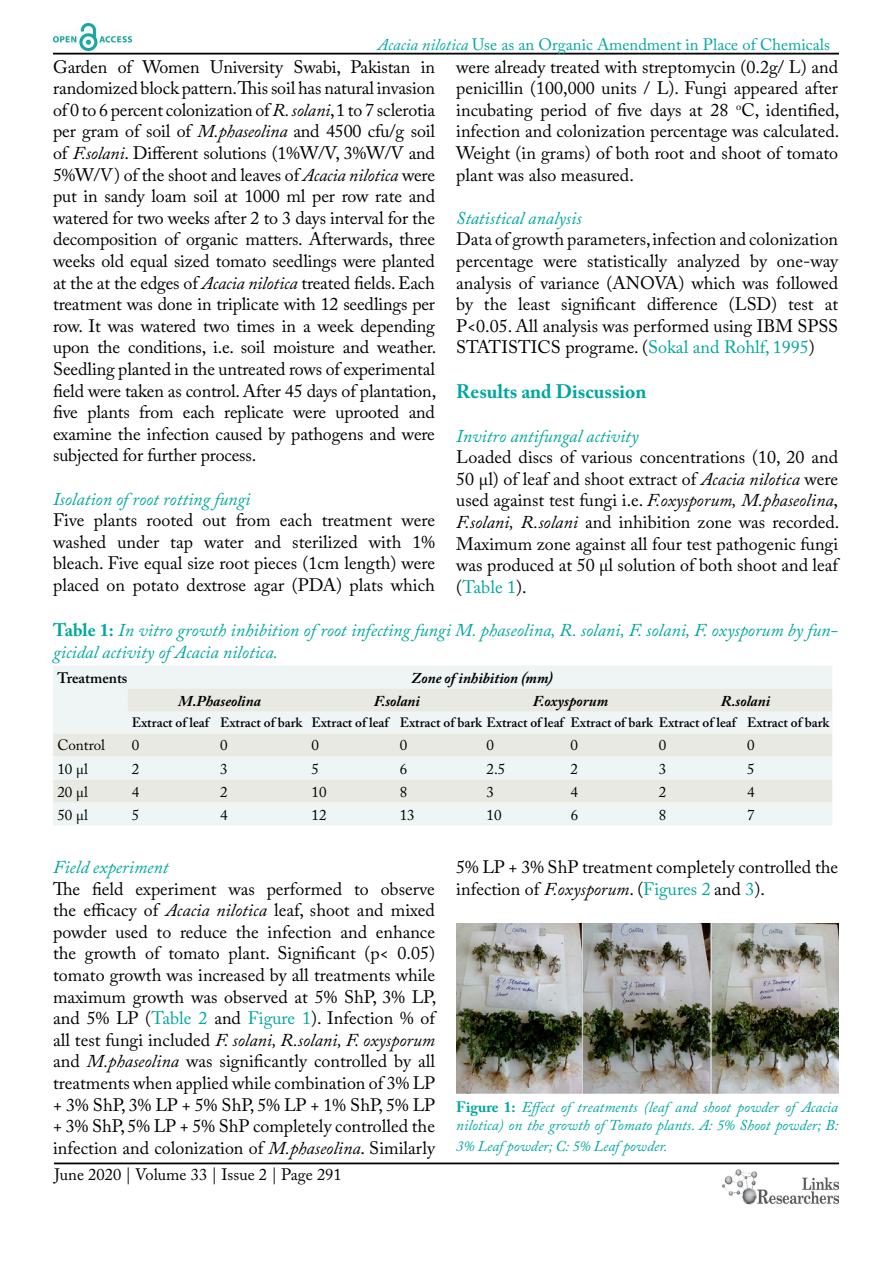
<style>
.page{position:relative;width:893px;height:1263px;background:#fff}
.page>*{position:absolute;margin:0;border:0;box-sizing:border-box;transform-origin:0 0}
.t1{font:700 19.5px "Adobe Caslon Pro";color:#00a79e}
.t2{font:18px/21.6px "Adobe Caslon Pro";color:#000;text-align:justify}
.t3{font:italic 18px/21.6px "Adobe Caslon Pro";color:#00a79e}
.t4{font:16.5px "Adobe Caslon Pro";color:#00a79e}
.t5{font:16.5px "Adobe Caslon Pro";color:#000}
.t6{font:italic 15px/18px "Adobe Caslon Pro";color:#00a79e}
.t7{font:italic 700 15px "Adobe Caslon Pro";color:#000}
.t8{font:15px "Adobe Caslon Pro";color:#000}
.t9{font:600 15px "Adobe Caslon Pro";color:#000}
.t10{font:600 13.5px "Adobe Caslon Pro";color:#000}
.s1{font-style:italic}
.s2{color:#00a79e}
.s3{font-weight:700;font-style:normal}
</style>
<div class="page">
<hr style="left:53px;top:53px;width:786px;height:2px;background:#000">
<hr style="left:54px;top:1162px;width:785px;height:2px;background:#000">
<img style="left:53px;top:24px;width:78px;height:27px">
<img style="left:722px;top:1169px;width:117px;height:36px">
<div style="left:53px;top:666px;width:779px;height:159px;background:#eef5f4"></div>
<svg style="left:53px;top:688px;width:779px;height:114px;background:#ebeeea"></svg>
<img style="left:456px;top:923px;width:382px;height:170px">
<p class="t4" style="left:378px;top:35px;width:454px"><span class="s1">Acacia nilotica</span> Use as an Organic Amendment in Place of Chemicals</p>
<p class="t2" style="left:456px;top:56px;width:385px">were already treated with streptomycin (0.2g/ L) and penicillin (100,000 units / L). Fungi appeared after incubating period of five days at 28 <sup>o</sup>C, identified, infection and colonization percentage was calculated.<br>Weight (in grams) of both root and shoot of tomato plant was also measured.</p>
<p class="t3" style="left:456px;top:207px;width:127px">Statistical analysis</p>
<p class="t2" style="left:456px;top:228px;width:383px">Data of growth parameters, infection and colonization percentage were statistically analyzed by one-way analysis of variance (ANOVA) which was followed by the least significant difference (LSD) test at P&lt;0.05. All analysis was performed using IBM SPSS STATISTICS programe. (<span class="s2">Sokal and Rohlf, 1995</span>)</p>
<p class="t1" style="left:456px;top:380px;width:192px">Results and Discussion</p>
<p class="t3" style="left:456px;top:425px;width:184px">Invitro antifungal activity</p>
<p class="t2" style="left:456px;top:446px;width:385px">Loaded discs of various concentrations (10, 20 and 50 μl) of leaf and shoot extract of <span class="s1">Acacia nilotica</span> were used against test fungi i.e. <span class="s1">F.oxysporum, M.phaseolina</span>, <span class="s1">F.solani, R.solani</span> and inhibition zone was recorded.<br>Maximum zone against all four test pathogenic fungi was produced at 50 μl solution of both shoot and leaf (<span class="s2">Table 1</span>).</p>
<p class="t3" style="left:53px;top:619px;width:786px"><span class="s3">Table 1:</span> In vitro growth inhibition of root infecting fungi M. phaseolina, R. solani, F. solani, F. oxysporum by fun&shy;gicidal activity of Acacia nilotica.</p>
<p class="t9" style="left:57px;top:668px;width:72px">Treatments</p>
<p class="t7" style="left:411px;top:668px;width:144px">Zone of inhibition (mm)</p>
<p class="t7" style="left:178px;top:691px;width:84px">M.Phaseolina</p>
<p class="t7" style="left:374px;top:691px;width:48px">F.solani</p>
<p class="t7" style="left:533px;top:691px;width:77px">F.oxysporum</p>
<p class="t7" style="left:721px;top:691px;width:51px">R.solani</p>
<p class="t10" style="left:132px;top:715px;width:699px">Extract of leaf Extract of bark Extract of leaf Extract of bark Extract of leaf Extract of bark Extract of leaf Extract of bark</p>
<p class="t8" style="left:57px;top:736px;width:49px">Control</p>
<p class="t8" style="left:132px;top:736px;width:9px">0</p>
<p class="t8" style="left:220px;top:736px;width:9px">0</p>
<p class="t8" style="left:311px;top:736px;width:9px">0</p>
<p class="t8" style="left:400px;top:736px;width:9px">0</p>
<p class="t8" style="left:487px;top:736px;width:9px">0</p>
<p class="t8" style="left:571px;top:736px;width:9px">0</p>
<p class="t8" style="left:659px;top:736px;width:9px">0</p>
<p class="t8" style="left:747px;top:736px;width:9px">0</p>
<p class="t8" style="left:57px;top:759px;width:32px">10 μl</p>
<p class="t8" style="left:132px;top:759px;width:9px">2</p>
<p class="t8" style="left:220px;top:759px;width:9px">3</p>
<p class="t8" style="left:312px;top:759px;width:9px">5</p>
<p class="t8" style="left:400px;top:759px;width:9px">6</p>
<p class="t8" style="left:487px;top:759px;width:20px">2.5</p>
<p class="t8" style="left:571px;top:759px;width:9px">2</p>
<p class="t8" style="left:659px;top:759px;width:9px">3</p>
<p class="t8" style="left:747px;top:759px;width:9px">5</p>
<p class="t8" style="left:57px;top:782px;width:32px">20 μl</p>
<p class="t8" style="left:132px;top:782px;width:9px">4</p>
<p class="t8" style="left:220px;top:782px;width:9px">2</p>
<p class="t8" style="left:312px;top:782px;width:16px">10</p>
<p class="t8" style="left:400px;top:782px;width:9px">8</p>
<p class="t8" style="left:487px;top:782px;width:9px">3</p>
<p class="t8" style="left:571px;top:782px;width:9px">4</p>
<p class="t8" style="left:659px;top:782px;width:9px">2</p>
<p class="t8" style="left:747px;top:782px;width:9px">4</p>
<p class="t8" style="left:57px;top:806px;width:32px">50 μl</p>
<p class="t8" style="left:132px;top:806px;width:9px">5</p>
<p class="t8" style="left:220px;top:806px;width:9px">4</p>
<p class="t8" style="left:312px;top:806px;width:16px">12</p>
<p class="t8" style="left:400px;top:806px;width:16px">13</p>
<p class="t8" style="left:487px;top:806px;width:16px">10</p>
<p class="t8" style="left:571px;top:806px;width:9px">6</p>
<p class="t8" style="left:659px;top:806px;width:9px">8</p>
<p class="t8" style="left:747px;top:806px;width:9px">7</p>
<p class="t3" style="left:53px;top:856px;width:117px">Field experiment</p>
<p class="t2" style="left:53px;top:878px;width:385px">The field experiment was performed to observe the efficacy of <span class="s1">Acacia nilotica</span> leaf, shoot and mixed powder used to reduce the infection and enhance the growth of tomato plant. Significant (p&lt; 0.05) tomato growth was increased by all treatments while maximum growth was observed at 5% ShP, 3% LP, and 5% LP (<span class="s2">Table 2</span> and <span class="s2">Figure 1</span>). Infection % of all test fungi included <span class="s1">F. solani, R.solani, F. oxysporum </span>and <span class="s1">M.phaseolina</span> was significantly controlled by all treatments when applied while combination of 3% LP + 3% ShP, 3% LP + 5% ShP, 5% LP + 1% ShP, 5% LP + 3% ShP, 5% LP + 5% ShP completely controlled the infection and colonization of <span class="s1">M.phaseolina</span>. Similarly</p>
<p class="t2" style="left:53px;top:56px;width:385px">Garden of Women University Swabi, Pakistan in randomized block pattern. This soil has natural invasion of 0 to 6 percent colonization of <span class="s1">R. solani</span>, 1 to 7 sclerotia per gram of soil of <span class="s1">M.phaseolina</span> and 4500 cfu/g soil of <span class="s1">F.solani</span>. Different solutions (1%W/V, 3%W/V and 5%W/V) of the shoot and leaves of <span class="s1">Acacia nilotica</span> were put in sandy loam soil at 1000 ml per row rate and watered for two weeks after 2 to 3 days interval for the decomposition of organic matters. Afterwards, three weeks old equal sized tomato seedlings were planted at the at the edges of <span class="s1">Acacia nilotica</span> treated fields. Each treatment was done in triplicate with 12 seedlings per row. It was watered two times in a week depending upon the conditions, i.e. soil moisture and weather.<br>Seedling planted in the untreated rows of experimental field were taken as control. After 45 days of plantation, five plants from each replicate were uprooted and examine the infection caused by pathogens and were subjected for further process.</p>
<p class="t3" style="left:53px;top:488px;width:199px">Isolation of root rotting fungi</p>
<p class="t2" style="left:53px;top:509px;width:383px">Five plants rooted out from each treatment were washed under tap water and sterilized with 1% bleach. Five equal size root pieces (1cm length) were placed on potato dextrose agar (PDA) plats which</p>
<p class="t2" style="left:456px;top:856px;width:383px">5% LP + 3% ShP treatment completely controlled the infection of <span class="s1">F.oxysporum</span>. (<span class="s2">Figures 2</span> and <span class="s2">3</span>).</p>
<p class="t6" style="left:456px;top:1097px;width:384px"><span class="s3">Figure 1:</span> Effect of treatments (leaf and shoot powder of Acacia nilotica) on the growth of Tomato plants. A: 5% Shoot powder; B:</p>
<p class="t6" style="left:456px;top:1137px;width:213px">3% Leaf powder; C: 5% Leaf powder.</p>
<p class="t5" style="left:54px;top:1165px;width:289px">June 2020 | Volume 33 | Issue 2 | Page 291</p>
</div>
